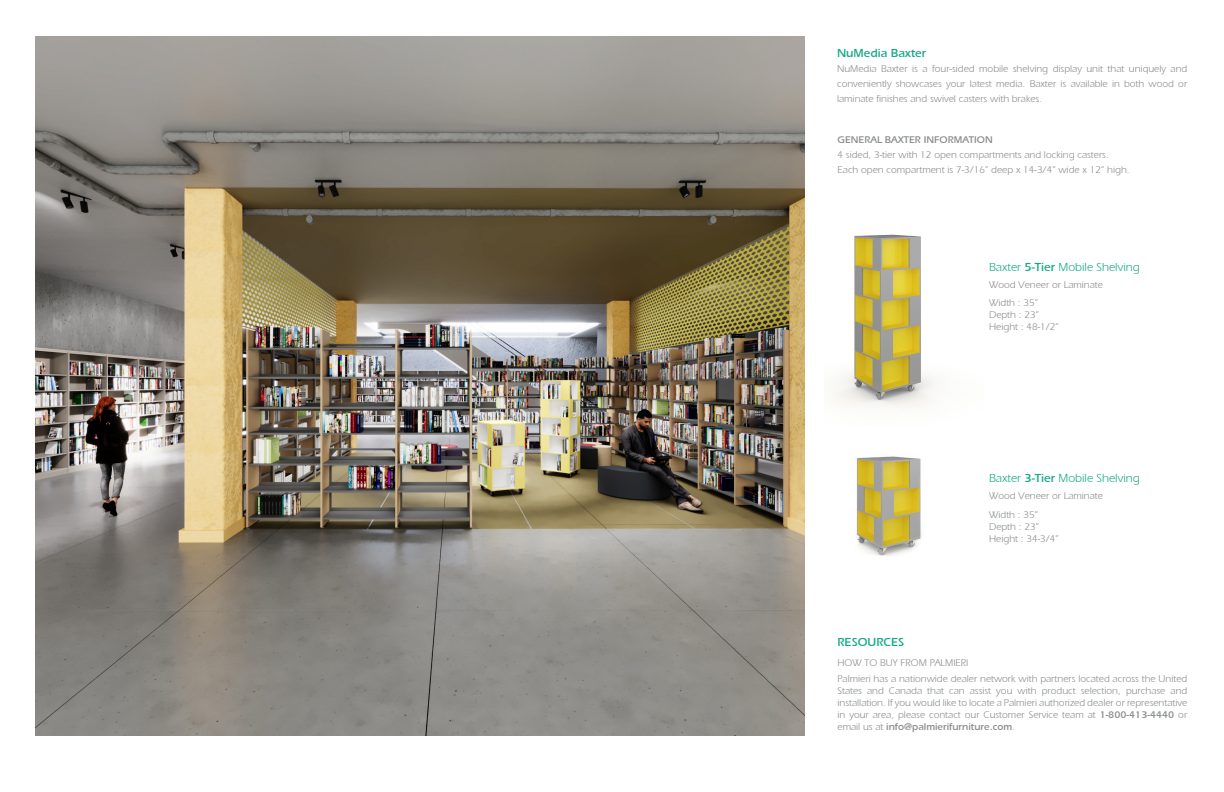
<style>
.page{position:relative;width:1224px;height:792px;background:#fff}
.page>*{position:absolute;margin:0;border:0;box-sizing:border-box;transform-origin:0 0}
.t1{font:12px "Aquiline Book Regular SWFTE";color:#16a987}
.t2{font:12px "Aquiline Book Bold SWFTE";color:#16a987}
.t3{font:10px/12px "Aquiline Book Regular SWFTE";color:#898c8d;text-align:justify}
.t4{font:10px "Aquiline Book Bold SWFTE";color:#898c8d}
.s1{font-family:"Aquiline Book Bold SWFTE"}
</style>
<div class="page">
<img style="left:36px;top:36px;width:769px;height:699px">
<img style="left:831px;top:234px;width:105px;height:175px">
<img style="left:856px;top:456px;width:65px;height:100px">
<p class="t2" style="left:837px;top:46px;width:91px">NuMedia Baxter</p>
<p class="t3" style="left:837px;top:62px;width:352px;line-height:15px">NuMedia Baxter is a four-sided mobile shelving display unit that uniquely and conveniently showcases your latest media. Baxter is available in both wood or laminate finishes and swivel casters with brakes.</p>
<p class="t4" style="left:838px;top:133px;width:157px">GENERAL BAXTER INFORMATION</p>
<p class="t3" style="left:838px;top:148px;width:273px">4 sided, 3-tier with 12 open compartments and locking casters.</p>
<p class="t3" style="left:838px;top:163px;width:294px">Each open compartment is 7-3/16” deep x 14-3/4” wide x 12” high.</p>
<p class="t1" style="left:989px;top:261px;width:152px">Baxter <span class="s1">5-Tier</span> Mobile Shelving</p>
<p class="t3" style="left:989px;top:279px;width:115px">Wood Veneer or Laminate</p>
<p class="t3" style="left:989px;top:296px;width:51px">Width : 35”</p>
<p class="t3" style="left:989px;top:308px;width:51px">Depth : 23”</p>
<p class="t3" style="left:989px;top:320px;width:71px">Height : 48-1/2”</p>
<p class="t1" style="left:989px;top:471px;width:152px">Baxter <span class="s1">3-Tier</span> Mobile Shelving</p>
<p class="t3" style="left:989px;top:490px;width:115px">Wood Veneer or Laminate</p>
<p class="t3" style="left:989px;top:509px;width:51px">Width : 35”</p>
<p class="t3" style="left:989px;top:521px;width:51px">Depth : 23”</p>
<p class="t3" style="left:989px;top:533px;width:71px">Height : 34-3/4”</p>
<p class="t2" style="left:838px;top:635px;width:68px">RESOURCES</p>
<p class="t3" style="left:838px;top:657px;width:132px">HOW TO BUY FROM PALMIERI</p>
<p class="t3" style="left:838px;top:672px;width:351px">Palmieri has a nationwide dealer network with partners located across the United States and Canada that can assist you with product selection, purchase and installation. If you would like to locate a Palmieri authorized dealer or representative in your area, please contact our Customer Service team at <span class="s1">1-800-413-4440</span> or email us at <span class="s1">info@palmierifurniture.com</span>.</p>
</div>
